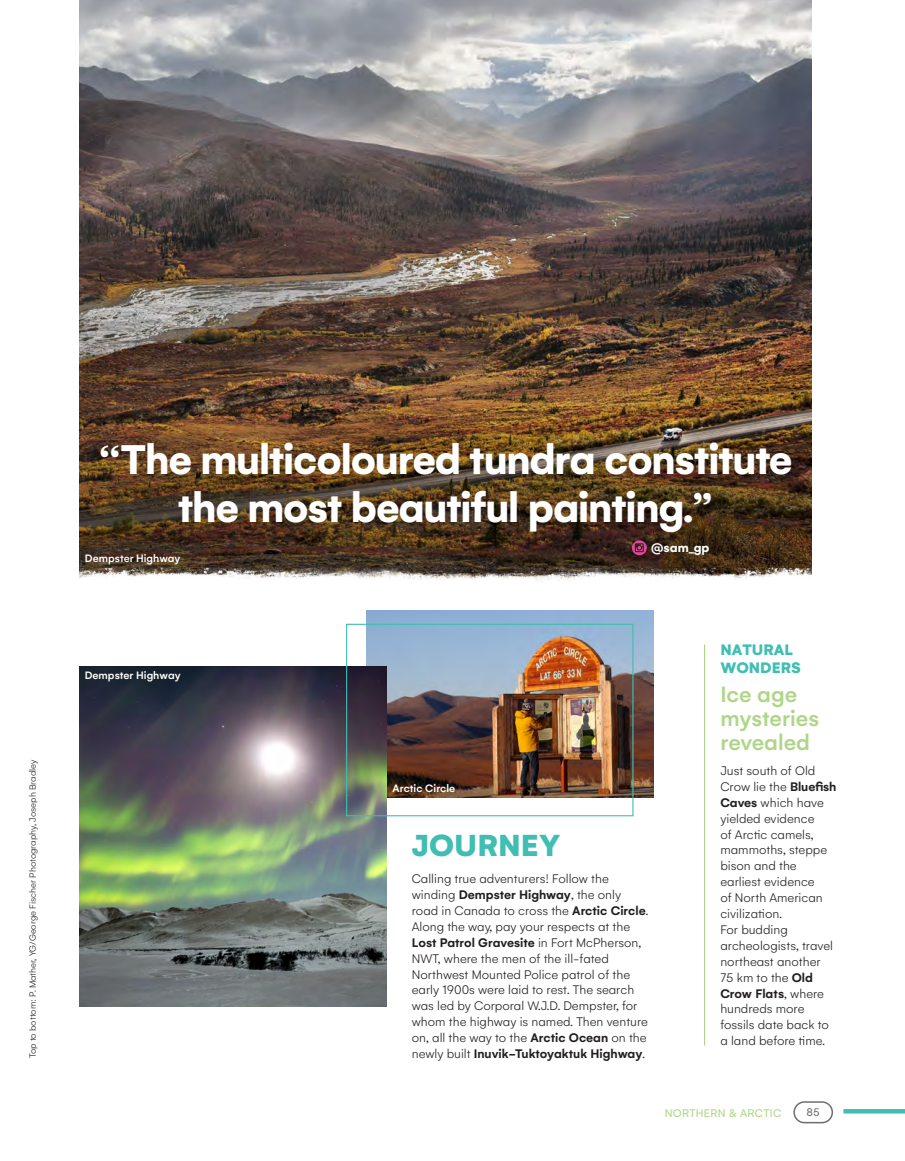
<style>
.page{position:relative;width:905px;height:1161px;background:#fff}
.page>*{position:absolute;margin:0;border:0;box-sizing:border-box;transform-origin:0 0}
.t1{font:700 45px/48px "Gelion";letter-spacing:-.025em;color:#fff;text-align:center}
.t2{font:900 33px "Gelion";color:#40beb4}
.t3{font:500 24px/24px "Gelion";color:#afd688}
.t4{font:900 16.5px/18px "Gelion";color:#40beb4}
.t5{font:300 13.5px/15.9px "Gelion";color:#231f20}
.t6{font:600 13.5px "Gelion";color:#231f20}
.t7{font:700 13.5px "Gelion";color:#fff}
.t8{font:12px "Gelion";letter-spacing:.025em;color:#afd688}
.t9{font:12px "Gelion";color:#6d6e71}
.t10{font:500 11.7px "Gelion";color:#fff}
.t11{font:300 9.75px "Gelion";color:#231f20}
.s1{font-weight:600}
.s2{font-weight:300}
</style>
<div class="page">
<img style="left:366px;top:610px;width:287px;height:187px">
<img style="left:79px;top:0;width:732px;height:561px">
<img style="left:79px;top:666px;width:307px;height:340px">
<img style="left:79px;top:561px;width:733px;height:19px">
<div style="left:346px;top:624px;width:287px;height:192px;border:1px solid #40beb4"></div>
<hr style="left:704px;top:645px;width:1px;height:401px;background:#afd688">
<svg style="left:632px;top:540px;width:14px;height:15px"></svg>
<div style="left:843px;top:1109px;width:61px;height:5px;background:#40beb4"></div>
<div style="left:793px;top:1101px;width:40px;height:22px;border:2px solid #6d6e71;border-radius:10px"></div>
<p class="t11" style="left:27px;top:1058px;width:300px;rotate:-90deg">Top to bottom: P. Mather, YG/George Fischer Photography, Joseph Bradley</p>
<h1 class="t1" style="left:99px;top:435px;width:695px">‘‘The multicoloured tundra constitute the most beautiful painting.”</h1>
<p class="t10" style="left:85px;top:551px;width:97px">Dempster Highway</p>
<p class="t10" style="left:85px;top:668px;width:97px">Dempster Highway</p>
<p class="t7" style="left:650px;top:539px;width:60px">@sam_gp</p>
<p class="t10" style="left:392px;top:781px;width:64px">Arctic Circle</p>
<h2 class="t2" style="left:412px;top:824px;width:150px">JOURNEY</h2>
<p class="t5" style="left:412px;top:871px;width:238px">Calling true adventurers! Follow the winding <span class="s1">Dempster Highway</span>, the only road in Canada to cross the <span class="s1">Arctic Circle</span>.<br>Along the way, pay your respects at the <span class="s1">Lost Patrol Gravesite</span> in Fort McPherson, NWT, where the men of the ill-fated Northwest Mounted Police patrol of the early 1900s were laid to rest. The search was led by Corporal W.J.D. Dempster, for whom the highway is named. Then venture on, all the way to the <span class="s1">Arctic Ocean</span> on the</p>
<p class="t6" style="left:412px;top:1045px;width:234px"><span class="s2">newly built</span> Inuvik-Tuktoyaktuk Highway<span class="s2">.</span></p>
<p class="t4" style="left:720px;top:640px;width:82px">NATURAL<br>WONDERS</p>
<h3 class="t3" style="left:720px;top:682px;width:100px">Ice age mysteries revealed</h3>
<p class="t5" style="left:720px;top:763px;width:118px">Just south of Old<br>Crow lie the <span class="s1">Bluefish<br>Caves</span> which have yielded evidence<br>of Arctic camels, mammoths, steppe bison and the earliest evidence<br>of North American civilization.<br>For budding archeologists, travel northeast another<br>75 km to the <span class="s1">Old<br>Crow Flats</span>, where hundreds more fossils date back to a land before time.</p>
<p class="t8" style="left:665px;top:1106px;width:118px">NORTHERN &amp; ARCTIC</p>
<p class="t9" style="left:806px;top:1105px;width:15px">85</p>
</div>
